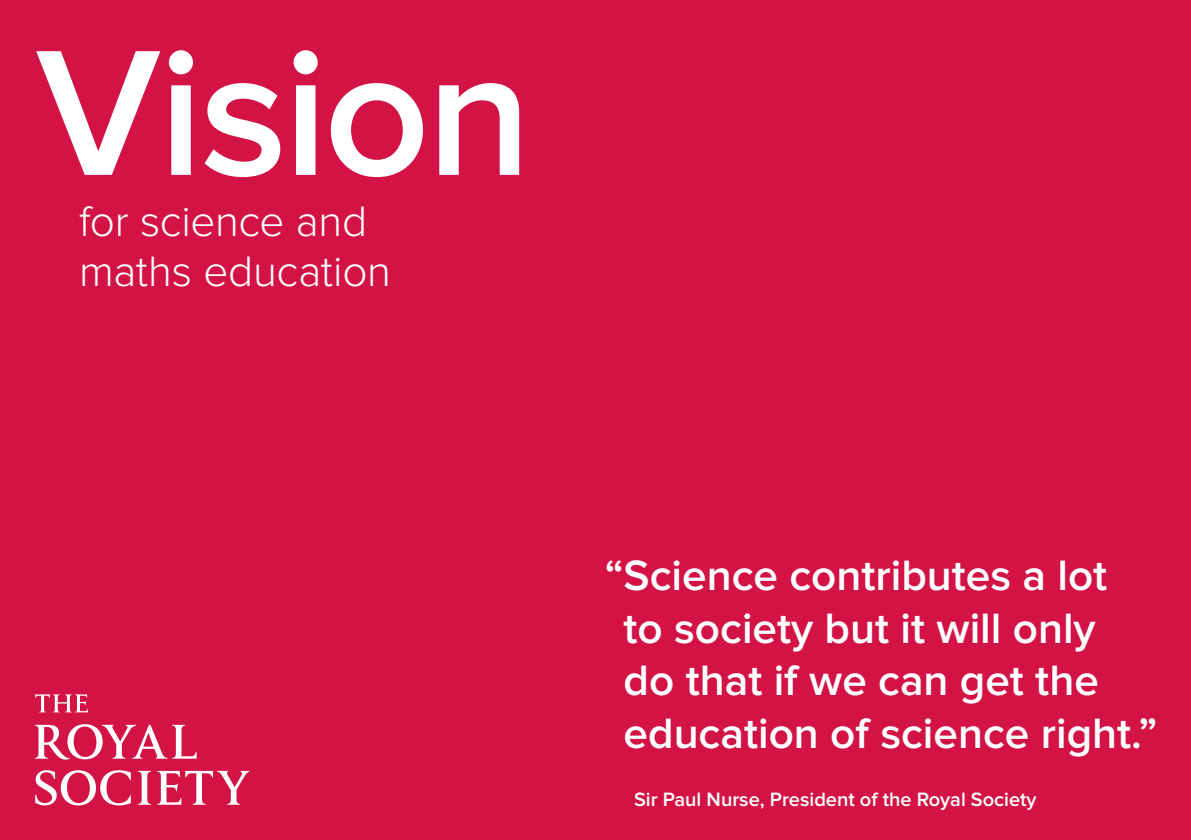
<style>
.page{position:relative;width:1191px;height:840px;background:#fff}
.page>*{position:absolute;margin:0;border:0;box-sizing:border-box;transform-origin:0 0}
.t1{font:600 185.2px "Proxima Nova";letter-spacing:-.02em;color:#fff}
.t2{font:600 44px/52.8px "Proxima Nova";color:#fff}
.t3{font:300 44px/49.8px "Proxima Nova";letter-spacing:-.01em;color:#fff}
.t4{font:600 20px "Proxima Nova";color:#fff}
</style>
<div class="page">
<div style="left:0;top:0;width:1191px;height:839px;background:#d31245"></div>
<svg style="left:138px;top:770px;width:13px;height:34px"></svg>
<svg style="left:35px;top:770px;width:96px;height:35px"></svg>
<svg style="left:157px;top:770px;width:92px;height:34px"></svg>
<svg style="left:35px;top:724px;width:162px;height:36px"></svg>
<svg style="left:35px;top:694px;width:53px;height:18px"></svg>
<h1 class="t1" style="left:36px;top:7px;width:497px">Vision</h1>
<p class="t3" style="left:79px;top:197px;width:313px">for science and maths education</p>
<p class="t2" style="left:623px;top:549px;width:535px;text-indent:-19px">“Science contributes a lot to society but it will only do that if we can get the education of science right.”</p>
<p class="t4" style="left:634px;top:787px;width:404px">Sir Paul Nurse, President of the Royal Society</p>
</div>
